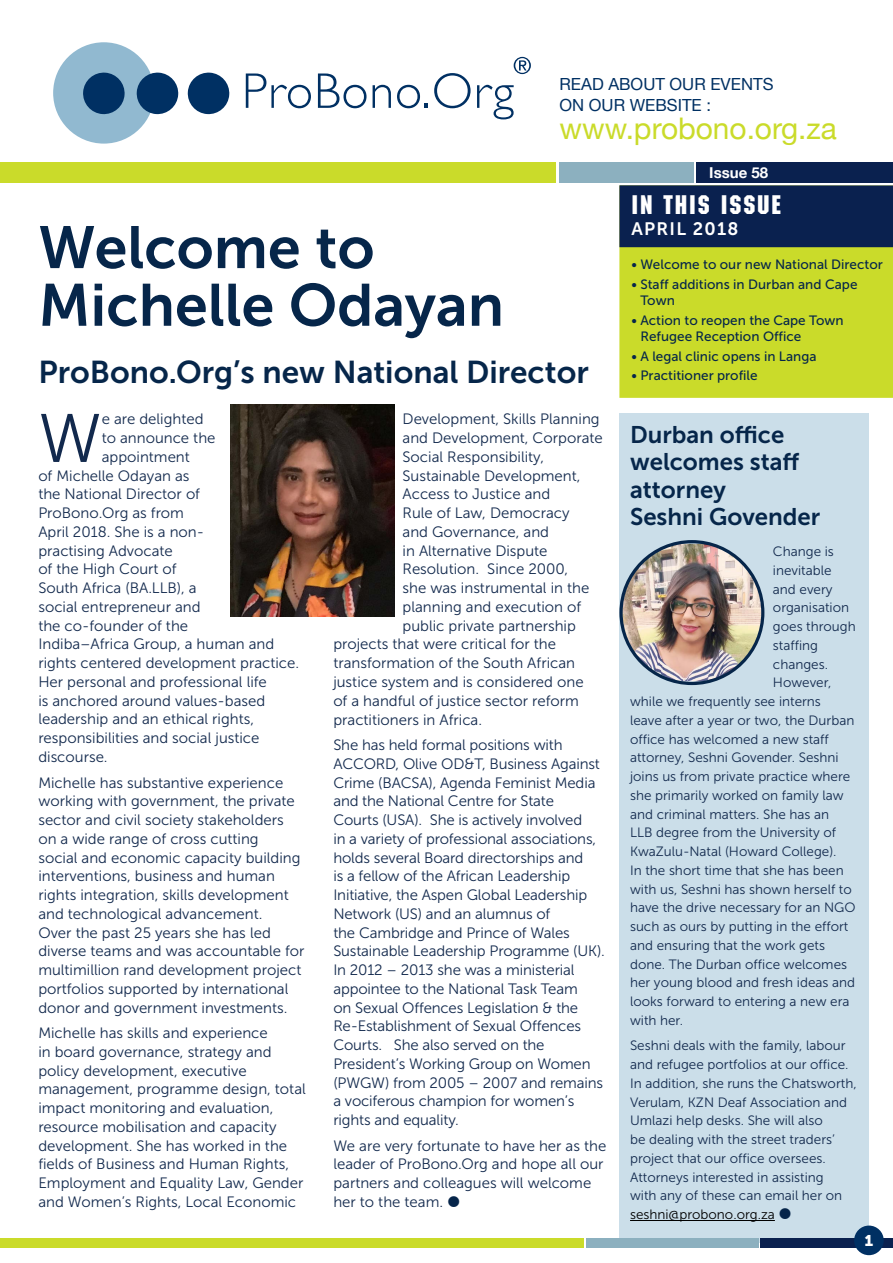
<style>
.page{position:relative;width:893px;height:1263px;background:#fff}
.page>*{position:absolute;margin:0;border:0;box-sizing:border-box;transform-origin:0 0}
.t1{font:68.4px "Museo Sans 300";color:#12294d}
.t2{font:59.25px/57.6px "Museo Sans 700";color:#06264a}
.t3{font:31.5px "Museo Sans 700";color:#06264a}
.t4{font:29.85px "Helvetica Neue";color:#cadb2a}
.t5{font:26.1px "Machine Std";letter-spacing:.07em;color:#fff}
.t6{font:24px/27px "Museo Sans 700";color:#06264a}
.t7{font:18px "Museo Sans 700";letter-spacing:.07em;color:#fff}
.t8{font:16.65px/21.5px "Helvetica Neue";color:#003063}
.t9{font:15.45px "Museo 900";color:#fff}
.t10{font:15px/18.8px "Museo Sans 300";color:#12294d}
.t11{font:700 15px "Helvetica Neue";color:#fff}
.t12{font:13.5px/18.8px "Museo Sans 300";color:#12294d}
.t13{font:13.5px/16.5px "Museo Sans 500";color:#06264a}
.t14{font:13.5px "Museo Sans 300";color:#000}
</style>
<div class="page">
<div style="left:619px;top:413px;width:250px;height:830px;background:#cbdee9"></div>
<hr style="left:630px;top:1220px;width:145px;height:1px;background:#000">
<div style="left:696px;top:162px;width:197px;height:20px;background:#0a214f"></div>
<div style="left:559px;top:162px;width:135px;height:20px;background:#8cb0bf"></div>
<div style="left:0;top:162px;width:556px;height:20px;background:#cadb2a"></div>
<div style="left:0;top:1238px;width:584px;height:9px;background:#cadb2a"></div>
<div style="left:760px;top:1238px;width:133px;height:9px;background:#0a214f"></div>
<div style="left:586px;top:1238px;width:172px;height:9px;background:#8cb0bf"></div>
<div style="left:854px;top:1225px;width:30px;height:30px;background:#003063;border-radius:50%"></div>
<svg style="left:246px;top:73px;width:65px;height:35px"></svg>
<svg style="left:318px;top:73px;width:48px;height:35px"></svg>
<svg style="left:373px;top:85px;width:18px;height:23px"></svg>
<svg style="left:397px;top:85px;width:31px;height:23px"></svg>
<svg style="left:434px;top:73px;width:37px;height:35px"></svg>
<svg style="left:477px;top:85px;width:37px;height:34px"></svg>
<div style="left:53px;top:42px;width:101px;height:102px;background:#91b9d0;border-radius:50%"></div>
<svg style="left:187px;top:72px;width:43px;height:43px"></svg>
<svg style="left:136px;top:72px;width:43px;height:43px"></svg>
<svg style="left:83px;top:72px;width:42px;height:43px"></svg>
<svg style="left:514px;top:57px;width:17px;height:17px"></svg>
<div style="left:619px;top:185px;width:274px;height:213px;background:#cadb2a"></div>
<div style="left:619px;top:185px;width:274px;height:62px;background:#0a214f"></div>
<img style="left:230px;top:404px;width:164px;height:213px">
<img style="left:621px;top:544px;width:142px;height:137px">
<div style="left:619px;top:540px;width:145px;height:145px;border:3px solid #06264a;border-radius:50%"></div>
<p class="t8" style="left:559px;top:74px;width:215px">READ ABOUT OUR EVENTS<br>ON OUR WEBSITE :</p>
<h3 class="t4" style="left:559px;top:107px;width:279px">www.probono.org.za</h3>
<h2 class="t2" style="left:38px;top:219px;width:467px">Welcome to<br>Michelle Odayan</h2>
<h3 class="t3" style="left:38px;top:354px;width:552px">ProBono.Org’s new National Director</h3>
<h1 class="t1" style="left:38px;top:402px;width:65px">W</h1>
<p class="t10" style="left:102px;top:410px;width:103px">e are delighted</p>
<p class="t10" style="left:102px;top:429px;width:115px">to announce the</p>
<p class="t10" style="left:102px;top:447px;width:90px">appointment</p>
<p class="t10" style="left:38px;top:466px;width:153px">of Michelle Odayan as</p>
<p class="t10" style="left:38px;top:485px;width:163px">the National Director of</p>
<p class="t10" style="left:38px;top:504px;width:147px">ProBono.Org as from</p>
<p class="t10" style="left:38px;top:522px;width:167px">April 2018. She is a non-</p>
<p class="t10" style="left:38px;top:541px;width:136px">practising Advocate</p>
<p class="t10" style="left:38px;top:560px;width:140px">of the High Court of</p>
<p class="t10" style="left:38px;top:579px;width:160px">South Africa (BA.LLB), a</p>
<p class="t10" style="left:38px;top:597px;width:164px">social entrepreneur and</p>
<p class="t10" style="left:38px;top:616px;width:151px">the co-founder of the</p>
<p class="t10" style="left:38px;top:635px;width:237px">Indiba–Africa Group, a human and</p>
<p class="t10" style="left:38px;top:654px;width:262px">rights centered development practice.</p>
<p class="t10" style="left:38px;top:672px;width:230px">Her personal and professional life</p>
<p class="t10" style="left:38px;top:691px;width:229px">is anchored around values-based</p>
<p class="t10" style="left:38px;top:710px;width:217px">leadership and an ethical rights,</p>
<p class="t10" style="left:38px;top:729px;width:223px">responsibilities and social justice</p>
<p class="t10" style="left:38px;top:747px;width:71px">discourse.</p>
<p class="t10" style="left:38px;top:773px;width:268px">Michelle has substantive experience working with government, the private sector and civil society stakeholders on a wide range of cross cutting<br>social and economic capacity building interventions, business and human rights integration, skills development and technological advancement.<br>Over the past 25 years she has led diverse teams and was accountable for multimillion rand development project portfolios supported by international donor and government investments.</p>
<p class="t10" style="left:38px;top:1024px;width:269px">Michelle has skills and experience<br>in board governance, strategy and policy development, executive management, programme design, total impact monitoring and evaluation, resource mobilisation and capacity development. She has worked in the fields of Business and Human Rights, Employment and Equality Law, Gender and Women’s Rights, Local Economic</p>
<p class="t10" style="left:403px;top:410px;width:199px">Development, Skills Planning</p>
<p class="t10" style="left:403px;top:429px;width:202px">and Development, Corporate</p>
<p class="t10" style="left:403px;top:447px;width:143px">Social Responsibility,</p>
<p class="t10" style="left:403px;top:466px;width:179px">Sustainable Development,</p>
<p class="t10" style="left:403px;top:485px;width:149px">Access to Justice and</p>
<p class="t10" style="left:403px;top:504px;width:168px">Rule of Law, Democracy</p>
<p class="t10" style="left:403px;top:522px;width:148px">and Governance, and</p>
<p class="t10" style="left:403px;top:541px;width:146px">in Alternative Dispute</p>
<p class="t10" style="left:403px;top:560px;width:167px">Resolution. Since 2000,</p>
<p class="t10" style="left:403px;top:579px;width:188px">she was instrumental in the</p>
<p class="t10" style="left:403px;top:597px;width:180px">planning and execution of</p>
<p class="t10" style="left:403px;top:616px;width:175px">public private partnership</p>
<p class="t10" style="left:333px;top:635px;width:224px">projects that were critical for the</p>
<p class="t10" style="left:333px;top:654px;width:243px">transformation of the South African</p>
<p class="t10" style="left:333px;top:672px;width:252px">justice system and is considered one</p>
<p class="t10" style="left:333px;top:691px;width:247px">of a handful of justice sector reform</p>
<p class="t10" style="left:333px;top:710px;width:150px">practitioners in Africa.</p>
<p class="t10" style="left:333px;top:736px;width:273px">She has held formal positions with ACCORD, Olive OD&amp;T, Business Against Crime (BACSA), Agenda Feminist Media and the National Centre for State<br>Courts (USA). She is actively involved<br>in a variety of professional associations, holds several Board directorships and<br>is a fellow of the African Leadership Initiative, the Aspen Global Leadership Network (US) and an alumnus of<br>the Cambridge and Prince of Wales Sustainable Leadership Programme (UK).<br>In 2012 – 2013 she was a ministerial appointee to the National Task Team<br>on Sexual Offences Legislation &amp; the Re-Establishment of Sexual Offences Courts. She also served on the President’s Working Group on Women (PWGW) from 2005 – 2007 and remains a vociferous champion for women’s rights and equality.</p>
<p class="t10" style="left:333px;top:1136px;width:274px">We are very fortunate to have her as the leader of ProBono.Org and hope all our partners and colleagues will welcome her to the team.</p>
<p class="t11" style="left:709px;top:161px;width:60px">Issue 58</p>
<h3 class="t5" style="left:631px;top:189px;width:151px">IN THIS ISSUE</h3>
<p class="t7" style="left:631px;top:219px;width:109px">APRIL 2018</p>
<p class="t13" style="left:631px;top:256px;width:253px">• Welcome to our new National Director</p>
<p class="t13" style="left:640px;top:276px;width:219px;text-indent:-9px">• Staff additions in Durban and Cape<br>Town</p>
<p class="t13" style="left:640px;top:312px;width:205px;text-indent:-9px">• Action to reopen the Cape Town<br>Refugee Reception Office</p>
<p class="t13" style="left:631px;top:348px;width:187px">• A legal clinic opens in Langa</p>
<p class="t13" style="left:631px;top:367px;width:128px">• Practitioner profile</p>
<h3 class="t6" style="left:630px;top:422px;width:192px">Durban office welcomes staff attorney<br>Seshni Govender</h3>
<p class="t12" style="left:773px;top:542px;width:62px">Change is</p>
<p class="t12" style="left:773px;top:561px;width:60px">inevitable</p>
<p class="t12" style="left:773px;top:580px;width:61px">and every</p>
<p class="t12" style="left:773px;top:598px;width:78px">organisation</p>
<p class="t12" style="left:773px;top:617px;width:84px">goes through</p>
<p class="t12" style="left:773px;top:636px;width:47px">staffing</p>
<p class="t12" style="left:773px;top:655px;width:57px">changes.</p>
<p class="t12" style="left:773px;top:673px;width:60px">However,</p>
<p class="t12" style="left:630px;top:692px;width:192px">while we frequently see interns</p>
<p class="t12" style="left:630px;top:711px;width:226px">leave after a year or two, the Durban</p>
<p class="t12" style="left:630px;top:730px;width:200px">office has welcomed a new staff</p>
<p class="t12" style="left:630px;top:748px;width:210px">attorney, Seshni Govender. Seshni</p>
<p class="t12" style="left:630px;top:767px;width:222px">joins us from private practice where</p>
<p class="t12" style="left:630px;top:786px;width:215px">she primarily worked on family law</p>
<p class="t12" style="left:630px;top:805px;width:201px">and criminal matters. She has an</p>
<p class="t12" style="left:630px;top:823px;width:208px">LLB degree from the University of</p>
<p class="t12" style="left:630px;top:842px;width:208px">KwaZulu-Natal (Howard College).</p>
<p class="t12" style="left:630px;top:861px;width:215px">In the short time that she has been</p>
<p class="t12" style="left:630px;top:880px;width:223px">with us, Seshni has shown herself to</p>
<p class="t12" style="left:630px;top:898px;width:227px">have the drive necessary for an NGO</p>
<p class="t12" style="left:630px;top:917px;width:220px">such as ours by putting in the effort</p>
<p class="t12" style="left:630px;top:936px;width:196px">and ensuring that the work gets</p>
<p class="t12" style="left:630px;top:955px;width:219px">done. The Durban office welcomes</p>
<p class="t12" style="left:630px;top:973px;width:227px">her young blood and fresh ideas and</p>
<p class="t12" style="left:630px;top:992px;width:221px">looks forward to entering a new era</p>
<p class="t12" style="left:630px;top:1011px;width:55px">with her.</p>
<p class="t12" style="left:630px;top:1036px;width:228px">Seshni deals with the family, labour and refugee portfolios at our office.<br>In addition, she runs the Chatsworth, Verulam, KZN Deaf Association and Umlazi help desks. She will also<br>be dealing with the street traders’ project that our office oversees.<br>Attorneys interested in assisting<br>with any of these can email her on</p>
<p class="t14" style="left:630px;top:1207px;width:146px">seshni@probono.org.za</p>
<p class="t9" style="left:864px;top:1231px;width:10px">1</p>
</div>
